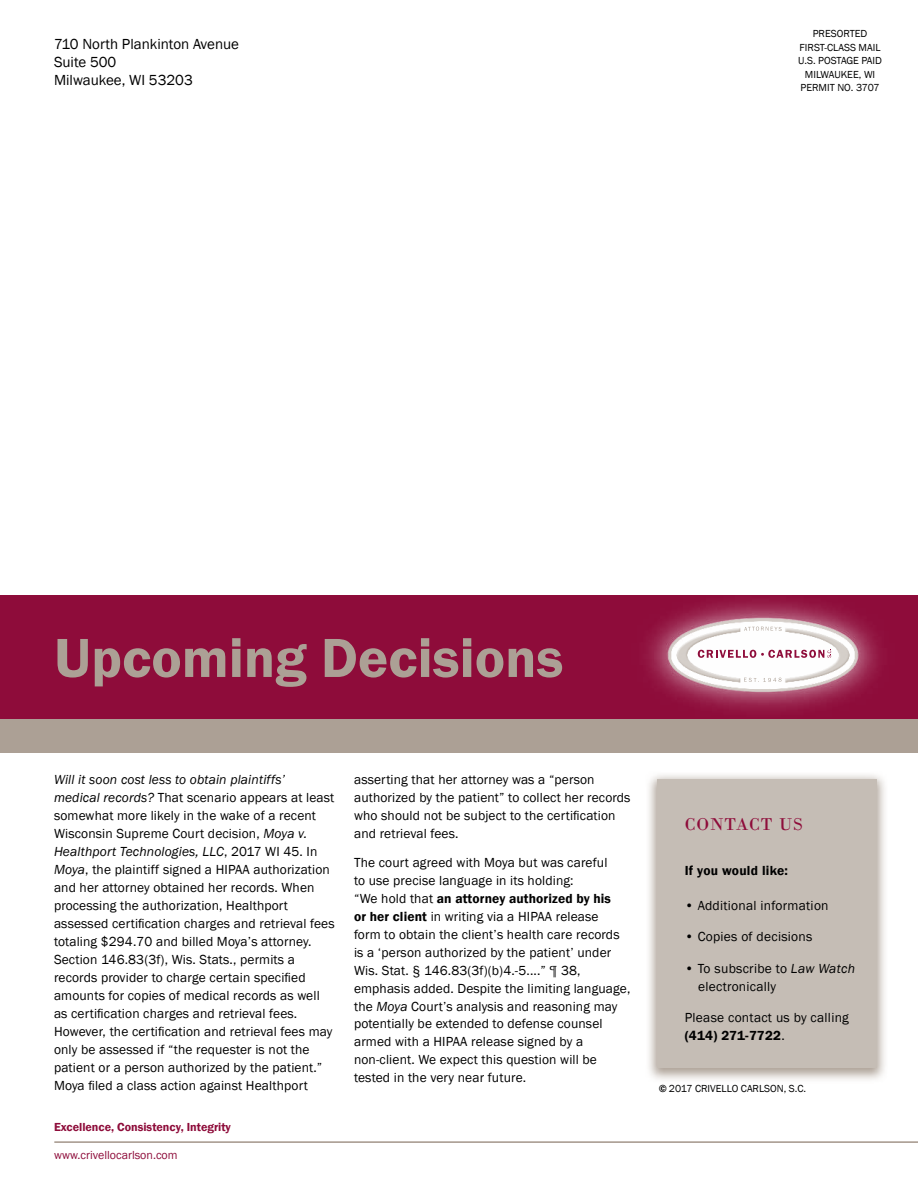
<style>
.page{position:relative;width:918px;height:1188px;background:#fff}
.page>*{position:absolute;margin:0;border:0;box-sizing:border-box;transform-origin:0 0}
.t1{font:600 57px "Franklin Gothic";color:#aca095}
.t2{font:18px "Bodoni";letter-spacing:.05em;color:#8e0c3a}
.t3{font:15px/18px "Franklin Gothic";color:#000}
.t4{font:13.5px/18px "Franklin Gothic";letter-spacing:.01em;color:#000}
.t5{font:600 13.5px "Franklin Gothic";letter-spacing:.02em;color:#000}
.t6{font:600 12px "Franklin Gothic";color:#8e0c3a}
.t7{font:12px "Franklin Gothic";color:#8e0c3a}
.t8{font:10.5px/13.5px "Franklin Gothic";color:#000;text-align:center}
.s1{font-style:italic}
.s2{font-weight:600}
</style>
<div class="page">
<svg style="left:649px;top:775px;width:236px;height:305px;background:#dcd7d3"></svg>
<div style="left:657px;top:779px;width:219px;height:288px;background:#c5bdb5"></div>
<div style="left:0;top:717px;width:918px;height:35px;background:#aca095"></div>
<div style="left:0;top:595px;width:918px;height:123px;background:#8e0c3a"></div>
<hr style="left:54px;top:1141px;width:864px;height:2px;background:#aca095">
<img style="left:631px;top:600px;width:264px;height:119px">
<svg style="left:698px;top:649px;width:133px;height:9px"></svg>
<svg style="left:744px;top:678px;width:38px;height:4px"></svg>
<svg style="left:744px;top:627px;width:38px;height:4px"></svg>
<p class="t3" style="left:54px;top:35px;width:187px">710 North Plankinton Avenue<br>Suite 500<br>Milwaukee, WI 53203</p>
<p class="t8" style="left:798px;top:27px;width:85px">PRESORTED<br>FIRST-CLASS MAIL<br>U.S. POSTAGE PAID<br>MILWAUKEE, WI<br>PERMIT NO. 3707</p>
<h1 class="t1" style="left:54px;top:623px;width:511px">Upcoming Decisions</h1>
<p class="t4" style="left:54px;top:771px;width:282px"><span class="s1">Will it soon cost less to obtain plaintiffs’<br>medical records?</span> That scenario appears at least somewhat more likely in the wake of a recent Wisconsin Supreme Court decision, <span class="s1">Moya v.<br>Healthport Technologies, LLC</span>, 2017 WI 45. In <span class="s1">Moya</span>, the plaintiff signed a HIPAA authorization and her attorney obtained her records. When processing the authorization, Healthport assessed certification charges and retrieval fees totaling $294.70 and billed Moya’s attorney.<br>Section 146.83(3f), Wis. Stats., permits a records provider to charge certain specified amounts for copies of medical records as well as certification charges and retrieval fees.<br>However, the certification and retrieval fees may only be assessed if “the requester is not the patient or a person authorized by the patient.” Moya filed a class action against Healthport</p>
<p class="t4" style="left:354px;top:771px;width:278px">asserting that her attorney was a “person authorized by the patient” to collect her records who should not be subject to the certification and retrieval fees.</p>
<p class="t4" style="left:354px;top:853px;width:278px">The court agreed with Moya but was careful<br>to use precise language in its holding:<br>“We hold that <span class="s2">an attorney authorized by his<br>or her client</span> in writing via a HIPAA release<br>form to obtain the client’s health care records is a ‘person authorized by the patient’ under Wis. Stat. § 146.83(3f)(b)4.-5....” ¶ 38, emphasis added. Despite the limiting language, the <span class="s1">Moya</span> Court’s analysis and reasoning may potentially be extended to defense counsel armed with a HIPAA release signed by a non-client. We expect this question will be tested in the very near future.</p>
<p class="t6" style="left:54px;top:1119px;width:178px">Excellence, Consistency, Integrity</p>
<p class="t7" style="left:54px;top:1148px;width:125px">www.crivellocarlson.com</p>
<h2 class="t2" style="left:685px;top:814px;width:120px">CONTACT US</h2>
<p class="t5" style="left:685px;top:862px;width:105px">If you would like:</p>
<p class="t4" style="left:685px;top:896px;width:145px">• Additional information</p>
<p class="t4" style="left:685px;top:928px;width:129px">• Copies of decisions</p>
<p class="t4" style="left:698px;top:959px;width:158px;text-indent:-14px">• To subscribe to <span class="s1">Law Watch </span>electronically</p>
<p class="t4" style="left:685px;top:1009px;width:166px">Please contact us by calling <span class="s2">(414) 271-7722</span>.</p>
<p class="t8" style="left:659px;top:1082px;width:149px"><span class="s2">©</span> 2017 CRIVELLO CARLSON, S.C.</p>
</div>
